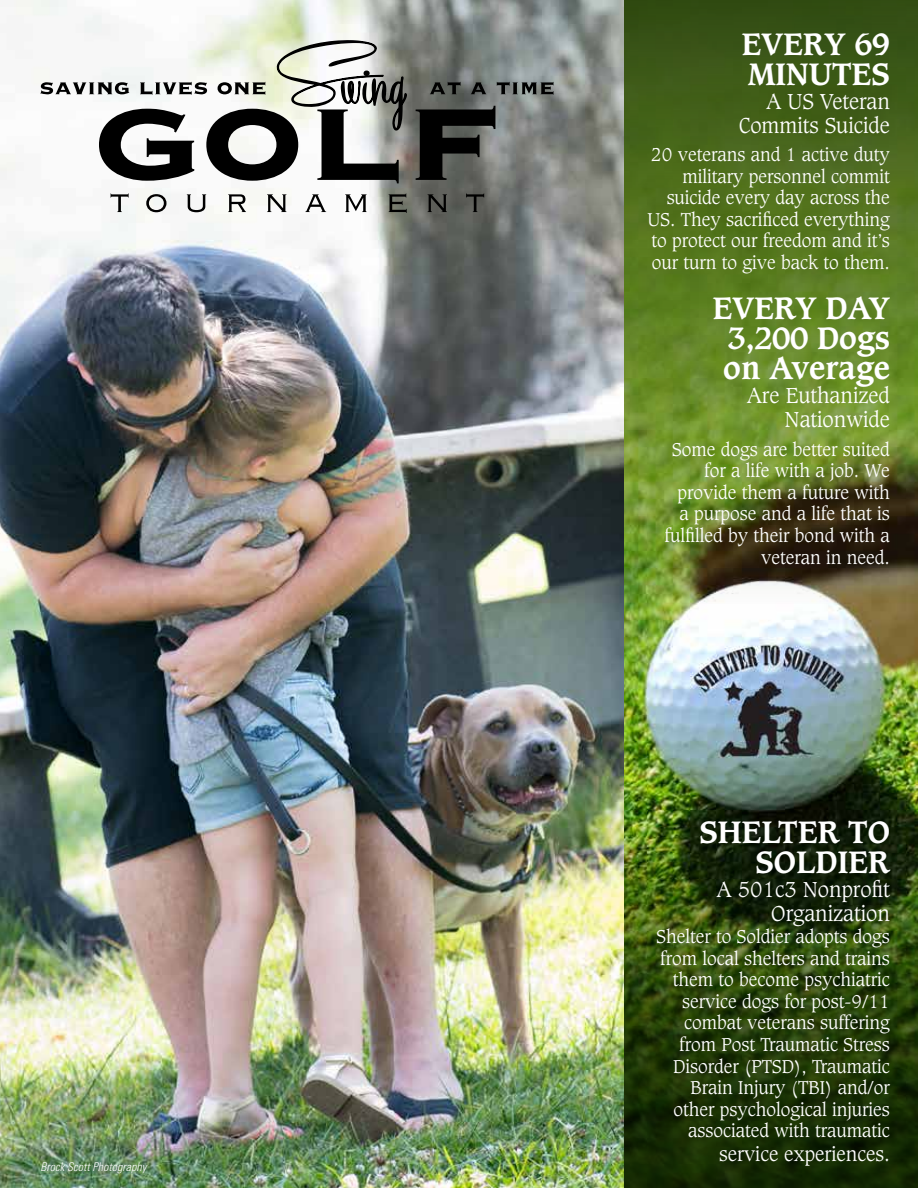
<style>
.page{position:relative;width:918px;height:1188px;background:#fff}
.page>*{position:absolute;margin:0;border:0;box-sizing:border-box;transform-origin:0 0}
.t1{font:700 30px/30px "Caxton";color:#fff}
.t2{font:300 21px/24px "Caxton";color:#fff;text-align:right}
.t3{font:300 19.5px "Caxton";color:#fff}
.t4{font:300 18px/21.6px "Caxton";color:#fff;text-align:right}
.t5{font:italic 300 condensed 12px "Univers";color:#fff}
</style>
<div class="page">
<img style="left:623px;top:604px;width:295px;height:223px">
<svg style="left:623px;top:827px;width:295px;height:361px;background:#223809"></svg>
<svg style="left:623px;top:0;width:295px;height:604px;background:#567024"></svg>
<img style="left:0;top:0;width:623px;height:1188px">
<svg style="left:430px;top:82px;width:31px;height:12px"></svg>
<svg style="left:471px;top:82px;width:15px;height:12px"></svg>
<svg style="left:497px;top:82px;width:57px;height:13px"></svg>
<svg style="left:40px;top:35px;width:368px;height:148px"></svg>
<svg style="left:416px;top:106px;width:79px;height:74px;background:#333432"></svg>
<svg style="left:111px;top:193px;width:18px;height:19px"></svg>
<svg style="left:146px;top:194px;width:21px;height:18px"></svg>
<svg style="left:187px;top:194px;width:19px;height:18px"></svg>
<svg style="left:228px;top:194px;width:18px;height:18px"></svg>
<svg style="left:267px;top:194px;width:19px;height:18px"></svg>
<svg style="left:305px;top:194px;width:21px;height:18px"></svg>
<svg style="left:345px;top:194px;width:22px;height:18px"></svg>
<svg style="left:389px;top:193px;width:18px;height:20px"></svg>
<svg style="left:428px;top:194px;width:19px;height:18px"></svg>
<svg style="left:466px;top:193px;width:18px;height:19px"></svg>
<p class="t5" style="left:40px;top:1159px;width:107px">Brock Scott Photography</p>
<h1 class="t1" style="left:742px;top:29px;width:150px">EVERY 69<br>MINUTES</h1>
<p class="t2" style="left:739px;top:90px;width:153px">A US Veteran<br>Commits Suicide</p>
<p class="t4" style="left:648px;top:144px;width:244px">20 veterans and 1 active duty military personnel commit suicide every day across the<br>US. They sacrificed everything to protect our freedom and it’s our turn to give back to them.</p>
<h1 class="t1" style="left:713px;top:294px;width:179px;text-align:center">EVERY DAY<br>3,200 Dogs on Average</h1>
<p class="t2" style="left:747px;top:384px;width:145px">Are Euthanized<br>Nationwide</p>
<p class="t4" style="left:665px;top:439px;width:227px">Some dogs are better suited for a life with a job. We provide them a future with a purpose and a life that is fulfilled by their bond with a veteran in need.</p>
<h1 class="t1" style="left:699px;top:818px;width:192px;text-align:right">SHELTER TO<br>SOLDIER</h1>
<p class="t2" style="left:716px;top:878px;width:175px">A 501c3 Nonprofit<br>Organization</p>
<p class="t4" style="left:657px;top:926px;width:235px">Shelter to Soldier adopts dogs from local shelters and trains them to become psychiatric service dogs for post-9/11 combat veterans suffering from Post Traumatic Stress<br>Disorder (PTSD), Traumatic<br>Brain Injury (TBI) and/or other psychological injuries associated with traumatic</p>
<p class="t3" style="left:719px;top:1142px;width:172px">service experiences.</p>
</div>
